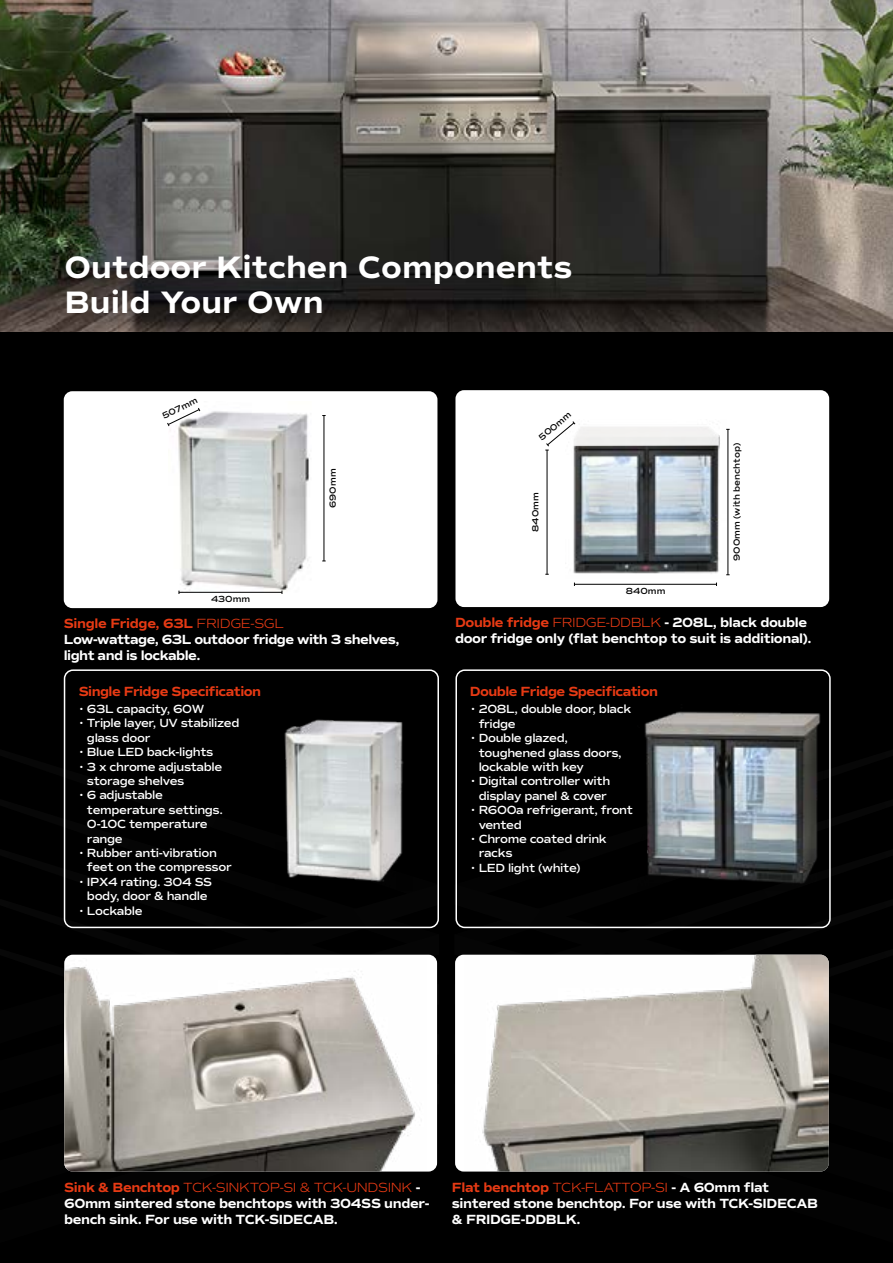
<style>
.page{position:relative;width:893px;height:1263px;background:#fff}
.page>*{position:absolute;margin:0;border:0;box-sizing:border-box;transform-origin:0 0}
.t1{font:700 31.5px/34.5px "Commuters Sans";color:#fff}
.t2{font:700 13.5px/16.2px "Commuters Sans";letter-spacing:-.03em;color:#fff}
.t3{font:700 13.5px "Commuters Sans";letter-spacing:-.04em;color:#e63a14}
.t4{font:600 12px/14.4px "Commuters Sans";letter-spacing:-.03em;color:#fff}
.t5{font:600 9px "Commuters Sans";color:#000}
.s1{color:#e63a14}
.s2{font-weight:300;color:#e63a14}
</style>
<div class="page">
<div style="left:0;top:332px;width:893px;height:931px;background:#000"></div>
<svg style="left:455px;top:1165px;width:368px;height:7px"></svg>
<svg style="left:455px;top:923px;width:375px;height:38px"></svg>
<svg style="left:70px;top:1147px;width:368px;height:25px"></svg>
<svg style="left:63px;top:884px;width:376px;height:163px"></svg>
<img style="left:0;top:0;width:893px;height:332px">
<div style="left:455px;top:390px;width:374px;height:217px;background:#fff;border-radius:9px"></div>
<img style="left:573px;top:435px;width:147px;height:139px">
<div style="left:455px;top:669px;width:376px;height:259px;border:2px solid #fff;border-radius:9px"></div>
<div style="left:64px;top:669px;width:375px;height:259px;border:2px solid #fff;border-radius:9px"></div>
<img style="left:276px;top:719px;width:136px;height:172px">
<hr style="left:727px;top:429px;width:1px;height:146px;background:#000">
<hr style="left:547px;top:450px;width:1px;height:124px;background:#000">
<hr style="left:574px;top:584px;width:142px;height:1px;background:#000">
<svg style="left:545px;top:421px;width:31px;height:30px"></svg>
<div style="left:572px;top:425px;width:147px;height:21px;background:#f2f1ef"></div>
<img style="left:644px;top:705px;width:187px;height:185px">
<div style="left:64px;top:391px;width:373px;height:217px;background:#fff;border-radius:9px"></div>
<img style="left:178px;top:411px;width:132px;height:183px">
<div style="left:64px;top:955px;width:373px;height:216px;background:#fff;border-radius:9px"></div>
<img style="left:64px;top:958px;width:351px;height:213px">
<div style="left:455px;top:955px;width:374px;height:216px;background:#fff;border-radius:9px"></div>
<img style="left:482px;top:955px;width:347px;height:216px">
<hr style="left:324px;top:415px;width:1px;height:146px;background:#000">
<hr style="left:179px;top:592px;width:103px;height:1px;background:#000">
<svg style="left:167px;top:408px;width:34px;height:32px"></svg>
<h1 class="t1" style="left:65px;top:250px;width:509px">Outdoor Kitchen Components<br>Build Your Own</h1>
<p class="t5" style="left:160px;top:411px;width:40px;rotate:-26deg">507mm</p>
<p class="t5" style="left:211px;top:593px;width:41px">430mm</p>
<p class="t5" style="left:231px;top:593px;width:41px">900mm</p>
<p class="t5" style="left:327px;top:508px;width:41px;rotate:-90deg">690mm</p>
<p class="t2" style="left:64px;top:615px;width:337px"><span class="s1">Single Fridge, 63L</span> <span class="s2">FRIDGE-SGL<br></span>Low-wattage, 63L outdoor fridge with 3 shelves, light and is lockable.</p>
<p class="t5" style="left:536px;top:434px;width:41px;rotate:-40deg">500mm</p>
<p class="t5" style="left:530px;top:532px;width:41px;rotate:-90deg">840mm</p>
<p class="t5" style="left:626px;top:585px;width:41px">840mm</p>
<p class="t5" style="left:731px;top:561px;width:120px;rotate:-90deg">900mm (with benchtop)</p>
<p class="t2" style="left:455px;top:614px;width:358px"><span class="s1">Double fridge</span> <span class="s2">FRIDGE-DDBLK</span> - 208L, black double door fridge only (flat benchtop to suit is additional).</p>
<p class="t3" style="left:79px;top:683px;width:184px">Single Fridge Specification</p>
<p class="t3" style="left:470px;top:683px;width:190px">Double Fridge Specification</p>
<p class="t4" style="left:78px;top:702px;width:128px">• 63L capacity, 60W</p>
<p class="t4" style="left:87px;top:716px;width:154px;text-indent:-9px">• Triple layer, UV stabilized glass door</p>
<p class="t4" style="left:78px;top:745px;width:136px">• Blue LED back-lights</p>
<p class="t4" style="left:87px;top:759px;width:137px;text-indent:-9px">• 3 x chrome adjustable storage shelves</p>
<p class="t4" style="left:87px;top:788px;width:138px;text-indent:-9px">• 6 adjustable temperature settings.<br>0-10C temperature range</p>
<p class="t4" style="left:87px;top:846px;width:146px;text-indent:-9px">• Rubber anti-vibration feet on the compressor</p>
<p class="t4" style="left:78px;top:874px;width:135px;text-align:center">• IPX4 rating. 304 SS body, door &amp; handle</p>
<p class="t4" style="left:78px;top:903px;width:66px">• Lockable</p>
<p class="t4" style="left:479px;top:702px;width:154px;text-indent:-9px">• 208L, double door, black fridge</p>
<p class="t4" style="left:479px;top:731px;width:145px;text-indent:-9px">• Double glazed, toughened glass doors, lockable with key</p>
<p class="t4" style="left:470px;top:774px;width:142px;text-align:center">• Digital controller with display panel &amp; cover</p>
<p class="t4" style="left:479px;top:803px;width:156px;text-indent:-9px">• R600a refrigerant, front vented</p>
<p class="t4" style="left:479px;top:832px;width:130px;text-indent:-9px">• Chrome coated drink racks</p>
<p class="t4" style="left:470px;top:860px;width:112px">• LED light (white)</p>
<p class="t2" style="left:64px;top:1179px;width:367px"><span class="s1">Sink &amp; Benchtop</span> <span class="s2">TCK-SINKTOP-SI &amp; TCK-UNDSINK</span> -<br>60mm sintered stone benchtops with 304SS under&shy;bench sink. For use with TCK-SIDECAB.</p>
<p class="t2" style="left:452px;top:1179px;width:368px"><span class="s1">Flat benchtop</span> <span class="s2">TCK-FLATTOP-SI</span> - A 60mm flat sintered stone benchtop. For use with TCK-SIDECAB &amp; FRIDGE-DDBLK.</p>
</div>
